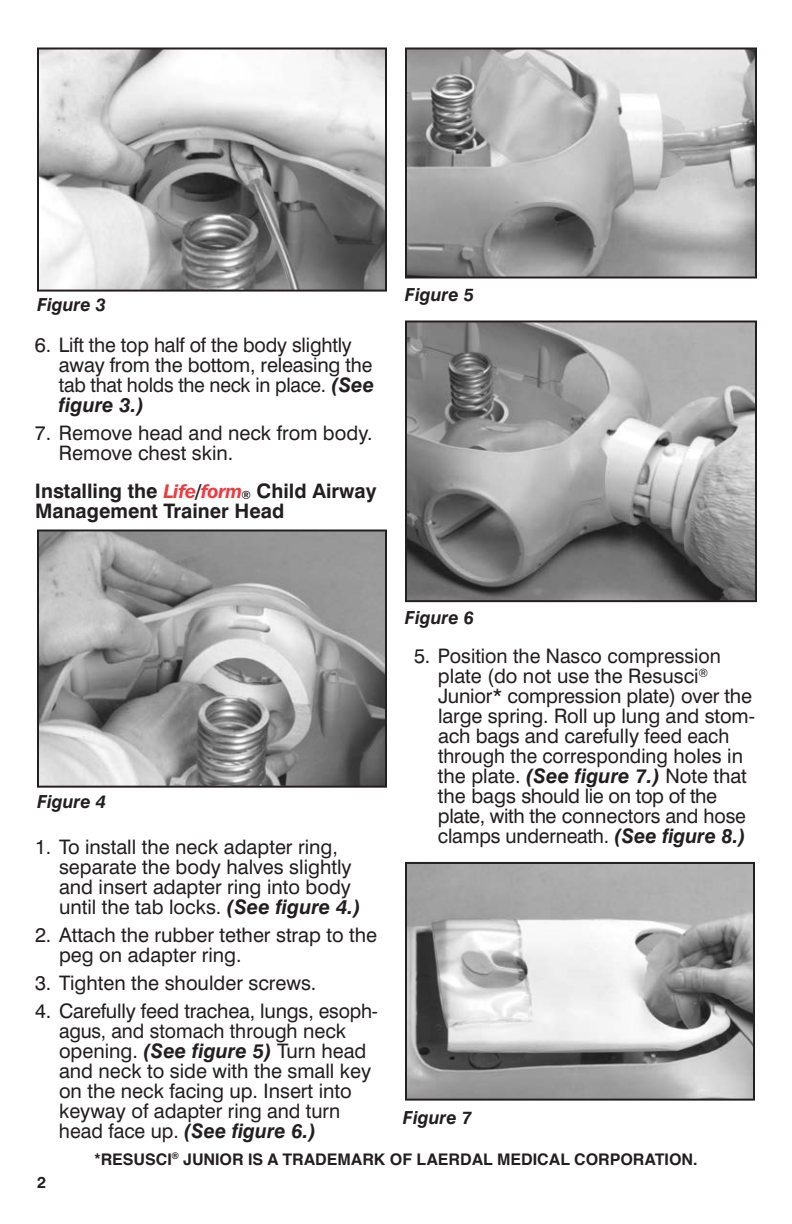
<style>
.page{position:relative;width:792px;height:1224px;background:#fff}
.page>*{position:absolute;margin:0;border:0;box-sizing:border-box;transform-origin:0 0}
.t1{font:20px/20px "Swiss 721 BT";color:#231f20}
.t2{font:700 20px/20px "Swiss 721 BT";color:#231f20}
.t3{font:italic 700 18px "Swiss 721 BT";color:#231f20}
.t4{font:700 16px "Helvetica";color:#231f20}
.t5{font:700 16px "Swiss 721 BT";color:#231f20}
.s1{font-weight:700;font-style:italic}
.s2{font-family:"Franklin Gothic IT Cby BT";font-weight:600;font-style:italic;font-size:19.6px;color:#ee3a41}
.s3{font-family:"Franklin Gothic IT Cby BT";font-weight:600;font-style:italic;font-size:19.6px}
.s4{font-family:"Franklin Gothic IT Cby BT";font-weight:600;font-style:italic;font-size:11.4px}
</style>
<div class="page">
<img style="left:40px;top:50px;width:344px;height:239px">
<div style="left:37px;top:47px;width:350px;height:245px;border:2px solid #231f20"></div>
<img style="left:40px;top:532px;width:344px;height:253px">
<div style="left:37px;top:529px;width:350px;height:259px;border:2px solid #231f20"></div>
<img style="left:408px;top:51px;width:346px;height:224px">
<div style="left:405px;top:48px;width:352px;height:230px;border:2px solid #231f20"></div>
<img style="left:408px;top:323px;width:346px;height:276px">
<div style="left:405px;top:320px;width:352px;height:282px;border:2px solid #231f20"></div>
<img style="left:408px;top:865px;width:344px;height:233px">
<div style="left:405px;top:862px;width:350px;height:239px;border:2px solid #231f20"></div>
<p class="t3" style="left:37px;top:294px;width:71px">Figure 3</p>
<p class="t1" style="left:59px;top:335px;width:317px;text-indent:-24px">6. Lift the top half of the body slightly away from the bottom, releasing the tab that holds the neck in place. <span class="s1">(See figure 3.)</span></p>
<p class="t1" style="left:59px;top:423px;width:315px;text-indent:-24px">7. Remove head and neck from body.<br>Remove chest skin.</p>
<p class="t2" style="left:35px;top:481px;width:343px">Installing the <span class="s2">Life</span><span class="s3">/</span><span class="s2">form</span><span class="s4">®</span> Child Airway<br>Management Trainer Head</p>
<p class="t3" style="left:405px;top:284px;width:71px">Figure 5</p>
<p class="t3" style="left:37px;top:791px;width:71px">Figure 4</p>
<p class="t1" style="left:59px;top:837px;width:303px;text-indent:-24px">1. To install the neck adapter ring, separate the body halves slightly and insert adapter ring into body until the tab locks. <span class="s1">(See figure 4.)</span></p>
<p class="t1" style="left:59px;top:925px;width:320px;text-indent:-24px">2. Attach the rubber tether strap to the peg on adapter ring.</p>
<p class="t1" style="left:35px;top:973px;width:283px">3. Tighten the shoulder screws.</p>
<p class="t1" style="left:59px;top:1001px;width:321px;text-indent:-24px">4. Carefully feed trachea, lungs, esoph&shy;agus, and stomach through neck opening. <span class="s1">(See figure 5)</span> Turn head and neck to side with the small key on the neck facing up. Insert into keyway of adapter ring and turn head face up. <span class="s1">(See figure 6.)</span></p>
<p class="t3" style="left:405px;top:607px;width:71px">Figure 6</p>
<p class="t1" style="left:438px;top:646px;width:318px;text-indent:-24px">5. Position the Nasco compression plate (do not use the Resusci<sup>® </sup>Junior* compression plate) over the large spring. Roll up lung and stom&shy;ach bags and carefully feed each through the corresponding holes in the plate. <span class="s1">(See figure 7.)</span> Note that the bags should lie on top of the plate, with the connectors and hose clamps underneath. <span class="s1">(See figure 8.)</span></p>
<p class="t3" style="left:403px;top:1107px;width:71px">Figure 7</p>
<p class="t5" style="left:37px;top:1173px;width:11px">2</p>
<p class="t4" style="left:94px;top:1146px;width:605px">*RESUSCI<sup>®</sup> JUNIOR IS A TRADEMARK OF LAERDAL MEDICAL CORPORATION.</p>
</div>
